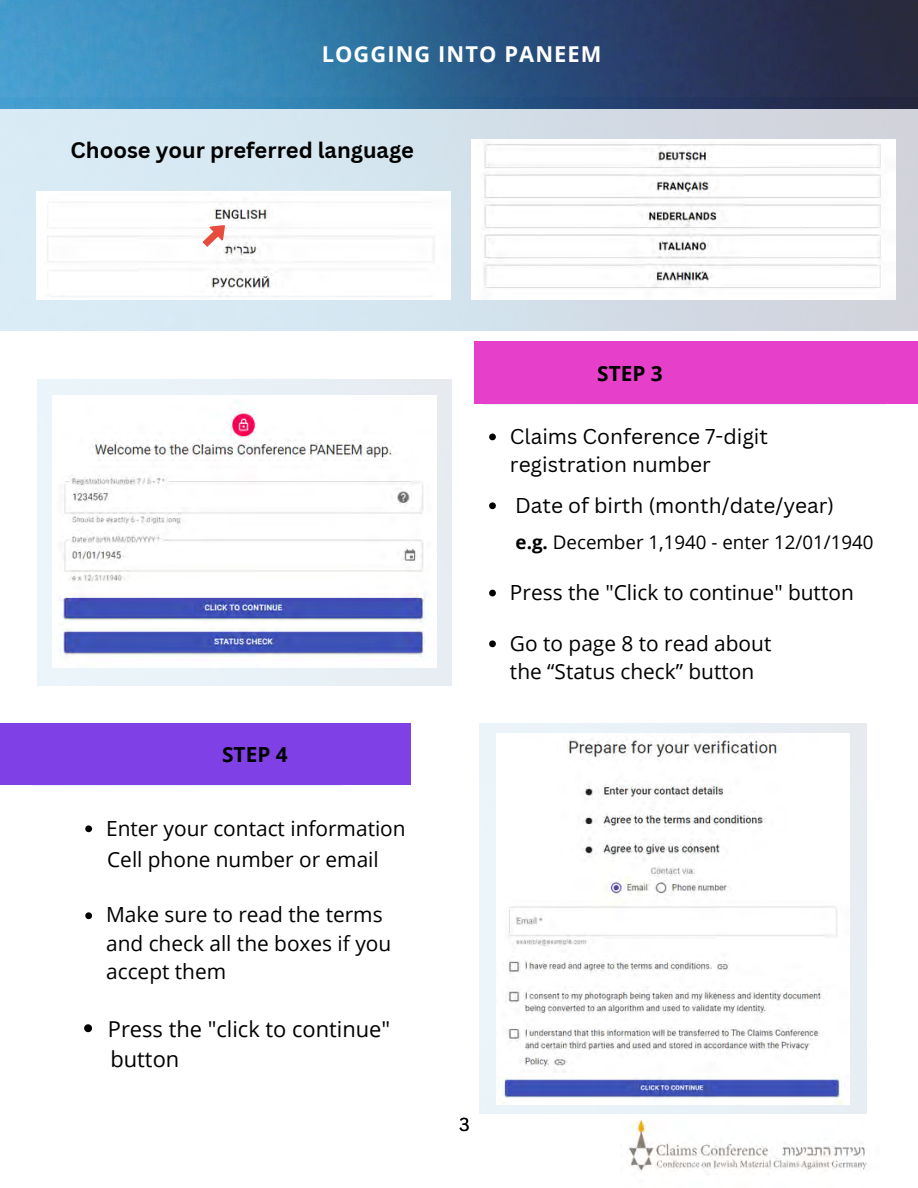
<style>
.page{position:relative;width:918px;height:1188px;background:#fff}
.page>*{position:absolute;margin:0;border:0;box-sizing:border-box;transform-origin:0 0}
.t1{font:21.9px "Open Sans";color:#000}
.t2{font:700 21.9px "Canva Sans";color:#000}
.t3{font:700 21.9px "Open Sans";letter-spacing:.05em;color:#fff}
.t4{font:20.85px/28.2px "Open Sans";color:#000}
.t5{font:20.85px/28.2px "Canva Sans";color:#000}
.t6{font:700 20.85px "Open Sans";color:#000}
.t7{font:18.75px "Open Sans";color:#000}
.t8{font:18.15px "Canva Sans";color:#000}
.s1{font-weight:700}
</style>
<div class="page">
<img style="left:621px;top:1113px;width:246px;height:59px">
<img style="left:0;top:0;width:918px;height:98px">
<img style="left:497px;top:734px;width:353px;height:370px">
<div style="left:475px;top:341px;width:443px;height:63px;background:#e640cb"></div>
<div style="left:0;top:724px;width:411px;height:61px;background:#7f40e6"></div>
<img style="left:0;top:98px;width:918px;height:233px">
<img style="left:36px;top:191px;width:414px;height:108px">
<svg style="left:198px;top:218px;width:33px;height:34px"></svg>
<img style="left:472px;top:139px;width:424px;height:161px">
<img style="left:55px;top:395px;width:382px;height:273px">
<svg style="left:84px;top:1024px;width:8px;height:8px"></svg>
<svg style="left:489px;top:590px;width:7px;height:6px"></svg>
<svg style="left:489px;top:502px;width:7px;height:7px"></svg>
<svg style="left:489px;top:434px;width:7px;height:6px"></svg>
<svg style="left:85px;top:825px;width:7px;height:7px"></svg>
<svg style="left:85px;top:912px;width:7px;height:7px"></svg>
<svg style="left:489px;top:640px;width:7px;height:7px"></svg>
<p class="t3" style="left:322px;top:38px;width:281px">LOGGING INTO PANEEM</p>
<p class="t2" style="left:71px;top:134px;width:345px">Choose your preferred language</p>
<p class="t6" style="left:222px;top:739px;width:67px">STEP 4</p>
<p class="t4" style="left:106px;top:813px;width:301px">Enter your contact information</p>
<p class="t4" style="left:107px;top:844px;width:273px">Cell phone number or email</p>
<p class="t4" style="left:106px;top:900px;width:287px">Make sure to read the terms and check all the boxes if you accept them</p>
<p class="t1" style="left:108px;top:1013px;width:284px">Press the "click to continue"</p>
<p class="t1" style="left:110px;top:1044px;width:70px">button</p>
<p class="t6" style="left:597px;top:358px;width:67px">STEP 3</p>
<p class="t5" style="left:510px;top:421px;width:260px">Claims Conference 7-digit registration number</p>
<p class="t5" style="left:515px;top:490px;width:321px">Date of birth (month/date/year)</p>
<p class="t7" style="left:516px;top:529px;width:359px"><span class="s1">e.g.</span> December 1,1940 - enter 12/01/1940</p>
<p class="t4" style="left:510px;top:578px;width:345px">Press the "Click to continue" button</p>
<p class="t4" style="left:510px;top:628px;width:263px">Go to page 8 to read about the “Status check” button</p>
<p class="t8" style="left:459px;top:1111px;width:12px">3</p>
</div>
